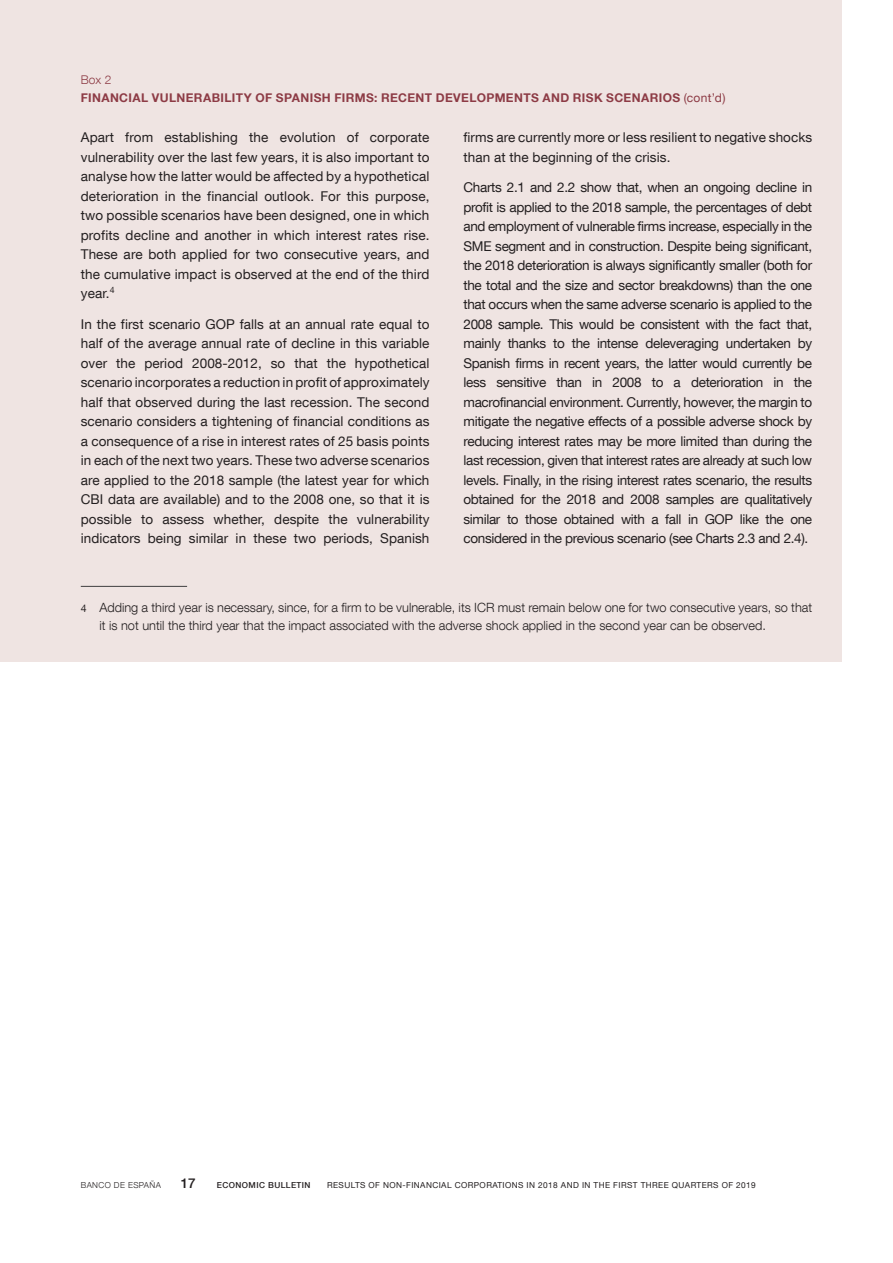
<style>
.page{position:relative;width:893px;height:1263px;background:#fff}
.page>*{position:absolute;margin:0;border:0;box-sizing:border-box;transform-origin:0 0}
.Texto_recuadro{font:13.5px/19.5px "Bd E Neue Helvetica";letter-spacing:.005em;color:#231f20;text-align:justify}
.t1{font:500 13.5px "Bd E Neue Helvetica";color:#231f20}
.Citas_recuadro{font:300 12.75px/18px "Bd E Neue Helvetica";color:#231f20}
.Título_recuadro{font:700 12px "Bd E Neue Helvetica";letter-spacing:.03em;color:#8d3b45}
.Numero_recuadro{font:300 12px "Bd E Neue Helvetica";color:#8d3b45}
.t2{font:8.25px "Bd E Neue Helvetica";letter-spacing:.05em;color:#231f20}
.t3{font:500 8.25px "Bd E Neue Helvetica";letter-spacing:.05em;color:#231f20}
.t4{font:300 8.25px "Bd E Neue Helvetica";letter-spacing:.05em;color:#231f20}
.s1{font-weight:400}
.s2{font-weight:400;font-size:10.5px}
</style>
<div class="page">
<hr style="left:0;top:0;width:1px;height:1131px;background:#efe4e2">
<div style="left:0;top:0;width:842px;height:661px;background:#efe4e2"></div>
<hr style="left:81px;top:586px;width:106px;height:1px;background:#3e3e3f">
<p class="Numero_recuadro" style="left:81px;top:72px;width:32px">Box 2</p>
<p class="Título_recuadro" style="left:81px;top:90px;width:646px">FINANCIAL VULNERABILITY OF SPANISH FIRMS: RECENT DEVELOPMENTS AND RISK SCENARIOS <span class="s1">(cont’d)</span></p>
<p class="Texto_recuadro" style="left:81px;top:128px;width:350px">Apart from establishing the evolution of corporate vulnerability over the last few years, it is also important to analyse how the latter would be affected by a hypothetical deterioration in the financial outlook. For this purpose, two possible scenarios have been designed, one in which profits decline and another in which interest rates rise.<br>These are both applied for two consecutive years, and the cumulative impact is observed at the end of the third year.<sup>4</sup></p>
<p class="Texto_recuadro" style="left:81px;top:314px;width:350px">In the first scenario GOP falls at an annual rate equal to half of the average annual rate of decline in this variable over the period 2008-2012, so that the hypothetical scenario incorporates a reduction in profit of approximately half that observed during the last recession. The second scenario considers a tightening of financial conditions as a consequence of a rise in interest rates of 25 basis points in each of the next two years. These two adverse scenarios are applied to the 2018 sample (the latest year for which CBI data are available) and to the 2008 one, so that it is possible to assess whether, despite the vulnerability indicators being similar in these two periods, Spanish</p>
<p class="Texto_recuadro" style="left:463px;top:128px;width:350px">firms are currently more or less resilient to negative shocks than at the beginning of the crisis.</p>
<p class="Texto_recuadro" style="left:463px;top:177px;width:350px">Charts 2.1 and 2.2 show that, when an ongoing decline in profit is applied to the 2018 sample, the percentages of debt and employment of vulnerable firms increase, especially in the SME segment and in construction. Despite being significant, the 2018 deterioration is always significantly smaller (both for the total and the size and sector breakdowns) than the one that occurs when the same adverse scenario is applied to the 2008 sample. This would be consistent with the fact that, mainly thanks to the intense deleveraging undertaken by Spanish firms in recent years, the latter would currently be less sensitive than in 2008 to a deterioration in the macrofinancial environment. Currently, however, the margin to mitigate the negative effects of a possible adverse shock by reducing interest rates may be more limited than during the last recession, given that interest rates are already at such low levels. Finally, in the rising interest rates scenario, the results obtained for the 2018 and 2008 samples are qualitatively similar to those obtained with a fall in GOP like the one considered in the previous scenario (see Charts 2.3 and 2.4).</p>
<p class="Citas_recuadro" style="left:99px;top:598px;width:714px;text-indent:-19px"><span class="s2">4</span> Adding a third year is necessary, since, for a firm to be vulnerable, its ICR must remain below one for two consecutive years, so that it is not until the third year that the impact associated with the adverse shock applied in the second year can be observed.</p>
<p class="t4" style="left:81px;top:1180px;width:82px">BANCO DE ESPAÑA</p>
<p class="t1" style="left:181px;top:1175px;width:16px">17</p>
<p class="t3" style="left:217px;top:1180px;width:95px">ECONOMIC BULLETIN</p>
<p class="t2" style="left:327px;top:1180px;width:430px">RESULTS OF NON-FINANCIAL CORPORATIONS IN 2018 AND IN THE FIRST THREE QUARTERS OF 2019</p>
</div>
